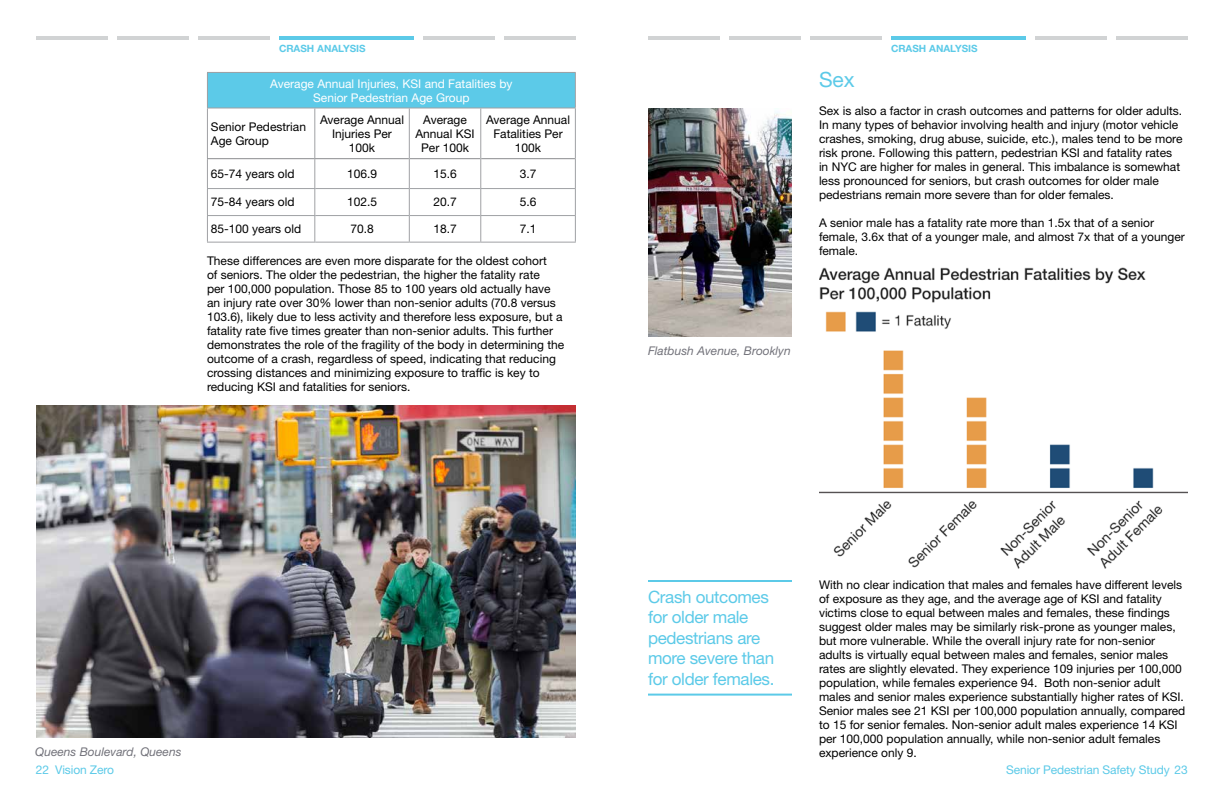
<style>
.page{position:relative;width:1224px;height:792px;background:#fff}
.page>*{position:absolute;margin:0;border:0;box-sizing:border-box;transform-origin:0 0}
.Body_Text_-_Helvetic{font:21px "Helvetica Neue LT Std";color:#5ccae8}
.t1{font:17px/20.4px "Helvetica Neue LT Std";letter-spacing:-.02em;color:#5ccae8}
.Body_Text_-_Helvetic-2{font:12px/14px "Helvetica Neue LT Std";color:#000}
.Body_Text_-_Helvetic-3{font:12px "Helvetica Neue LT Std";color:#fff}
.t2{font:italic 12px "Helvetica Neue LT Std";color:#72727a}
.t3{font:12px "Helvetica Neue LT Std";letter-spacing:-.01em;color:#5ccae8}
.t4{font:700 10px "Helvetica Neue LT Std";color:#5ccae8}
</style>
<div class="page">
<hr style="left:279px;top:36px;width:135px;height:4px;background:#5ccae8">
<hr style="left:891px;top:36px;width:135px;height:4px;background:#5ccae8">
<hr style="left:504px;top:36px;width:72px;height:4px;background:#d1d3d4">
<hr style="left:1116px;top:36px;width:72px;height:4px;background:#d1d3d4">
<hr style="left:423px;top:36px;width:72px;height:4px;background:#d1d3d4">
<hr style="left:1035px;top:36px;width:72px;height:4px;background:#d1d3d4">
<hr style="left:198px;top:36px;width:72px;height:4px;background:#d1d3d4">
<hr style="left:810px;top:36px;width:72px;height:4px;background:#d1d3d4">
<hr style="left:117px;top:36px;width:72px;height:4px;background:#d1d3d4">
<hr style="left:729px;top:36px;width:72px;height:4px;background:#d1d3d4">
<hr style="left:36px;top:36px;width:72px;height:4px;background:#d1d3d4">
<hr style="left:648px;top:36px;width:72px;height:4px;background:#d1d3d4">
<div style="left:207px;top:72px;width:368px;height:36px;background:#5ccae8"></div>
<hr style="left:207px;top:72px;width:108px;height:1px;background:#9fa1a4">
<hr style="left:207px;top:73px;width:1px;height:35px;background:#9fa1a4">
<hr style="left:315px;top:72px;width:94px;height:1px;background:#9fa1a4">
<hr style="left:409px;top:72px;width:72px;height:1px;background:#9fa1a4">
<hr style="left:481px;top:72px;width:95px;height:1px;background:#9fa1a4">
<hr style="left:575px;top:73px;width:1px;height:35px;background:#9fa1a4">
<hr style="left:315px;top:242px;width:94px;height:1px;background:#9fa1a4">
<hr style="left:409px;top:242px;width:72px;height:1px;background:#9fa1a4">
<hr style="left:481px;top:242px;width:95px;height:1px;background:#9fa1a4">
<svg style="left:207px;top:108px;width:369px;height:134px"></svg>
<hr style="left:207px;top:242px;width:108px;height:1px;background:#9fa1a4">
<hr style="left:648px;top:694px;width:144px;height:2px;background:#5ccae8">
<hr style="left:648px;top:580px;width:144px;height:2px;background:#5ccae8">
<img style="left:819px;top:268px;width:369px;height:301px">
<img style="left:648px;top:108px;width:144px;height:229px">
<img style="left:36px;top:405px;width:540px;height:333px">
<p class="t4" style="left:279px;top:42px;width:88px">CRASH ANALYSIS</p>
<p class="t4" style="left:891px;top:42px;width:88px">CRASH ANALYSIS</p>
<p class="Body_Text_-_Helvetic-3" style="left:270px;top:76px;width:244px">Average Annual Injuries, KSI and Fatalities by</p>
<p class="Body_Text_-_Helvetic-3" style="left:313px;top:90px;width:158px">Senior Pedestrian Age Group</p>
<p class="Body_Text_-_Helvetic-2" style="left:211px;top:119px;width:97px">Senior Pedestrian<br>Age Group</p>
<p class="Body_Text_-_Helvetic-2" style="left:320px;top:112px;width:86px;text-align:center">Average Annual<br>Injuries Per<br>100k</p>
<p class="Body_Text_-_Helvetic-2" style="left:415px;top:112px;width:61px;text-align:center">Average<br>Annual KSI<br>Per 100k</p>
<p class="Body_Text_-_Helvetic-2" style="left:486px;top:112px;width:86px;text-align:center">Average Annual<br>Fatalities Per<br>100k</p>
<p class="Body_Text_-_Helvetic-2" style="left:211px;top:166px;width:85px">65-74 years old</p>
<p class="Body_Text_-_Helvetic-2" style="left:347px;top:166px;width:32px">106.9</p>
<p class="Body_Text_-_Helvetic-2" style="left:433px;top:166px;width:25px">15.6</p>
<p class="Body_Text_-_Helvetic-2" style="left:520px;top:166px;width:18px">3.7</p>
<p class="Body_Text_-_Helvetic-2" style="left:211px;top:195px;width:85px">75-84 years old</p>
<p class="Body_Text_-_Helvetic-2" style="left:347px;top:195px;width:32px">102.5</p>
<p class="Body_Text_-_Helvetic-2" style="left:433px;top:195px;width:25px">20.7</p>
<p class="Body_Text_-_Helvetic-2" style="left:520px;top:195px;width:18px">5.6</p>
<p class="Body_Text_-_Helvetic-2" style="left:211px;top:222px;width:92px">85-100 years old</p>
<p class="Body_Text_-_Helvetic-2" style="left:350px;top:222px;width:25px">70.8</p>
<p class="Body_Text_-_Helvetic-2" style="left:433px;top:222px;width:25px">18.7</p>
<p class="Body_Text_-_Helvetic-2" style="left:520px;top:222px;width:18px">7.1</p>
<p class="Body_Text_-_Helvetic-2" style="left:207px;top:253px;width:359px">These differences are even more disparate for the oldest cohort<br>of seniors. The older the pedestrian, the higher the fatality rate<br>per 100,000 population. Those 85 to 100 years old actually have an injury rate over 30% lower than non-senior adults (70.8 versus 103.6), likely due to less activity and therefore less exposure, but a fatality rate five times greater than non-senior adults. This further demonstrates the role of the fragility of the body in determining the outcome of a crash, regardless of speed, indicating that reducing crossing distances and minimizing exposure to traffic is key to reducing KSI and fatalities for seniors.</p>
<p class="t2" style="left:35px;top:744px;width:148px">Queens Boulevard, Queens</p>
<p class="Body_Text_-_Helvetic" style="left:819px;top:67px;width:37px">Sex</p>
<p class="Body_Text_-_Helvetic-2" style="left:819px;top:104px;width:365px">Sex is also a factor in crash outcomes and patterns for older adults.<br>In many types of behavior involving health and injury (motor vehicle crashes, smoking, drug abuse, suicide, etc.), males tend to be more risk prone. Following this pattern, pedestrian KSI and fatality rates in NYC are higher for males in general. This imbalance is somewhat less pronounced for seniors, but crash outcomes for older male pedestrians remain more severe than for older females.</p>
<p class="Body_Text_-_Helvetic-2" style="left:819px;top:216px;width:367px">A senior male has a fatality rate more than 1.5x that of a senior female, 3.6x that of a younger male, and almost 7x that of a younger female.</p>
<p class="t2" style="left:648px;top:343px;width:144px">Flatbush Avenue, Brooklyn</p>
<p class="t1" style="left:648px;top:587px;width:128px">Crash outcomes for older male pedestrians are more severe than for older females.</p>
<p class="Body_Text_-_Helvetic-2" style="left:819px;top:577px;width:368px">With no clear indication that males and females have different levels of exposure as they age, and the average age of KSI and fatality victims close to equal between males and females, these findings suggest older males may be similarly risk-prone as younger males, but more vulnerable. While the overall injury rate for non-senior adults is virtually equal between males and females, senior males rates are slightly elevated. They experience 109 injuries per 100,000 population, while females experience 94. Both non-senior adult males and senior males experience substantially higher rates of KSI.<br>Senior males see 21 KSI per 100,000 population annually, compared to 15 for senior females. Non-senior adult males experience 14 KSI per 100,000 population annually, while non-senior adult females experience only 9.</p>
<p class="t3" style="left:36px;top:762px;width:80px">22 Vision Zero</p>
<p class="t3" style="left:1006px;top:762px;width:183px">Senior Pedestrian Safety Study 23</p>
</div>
